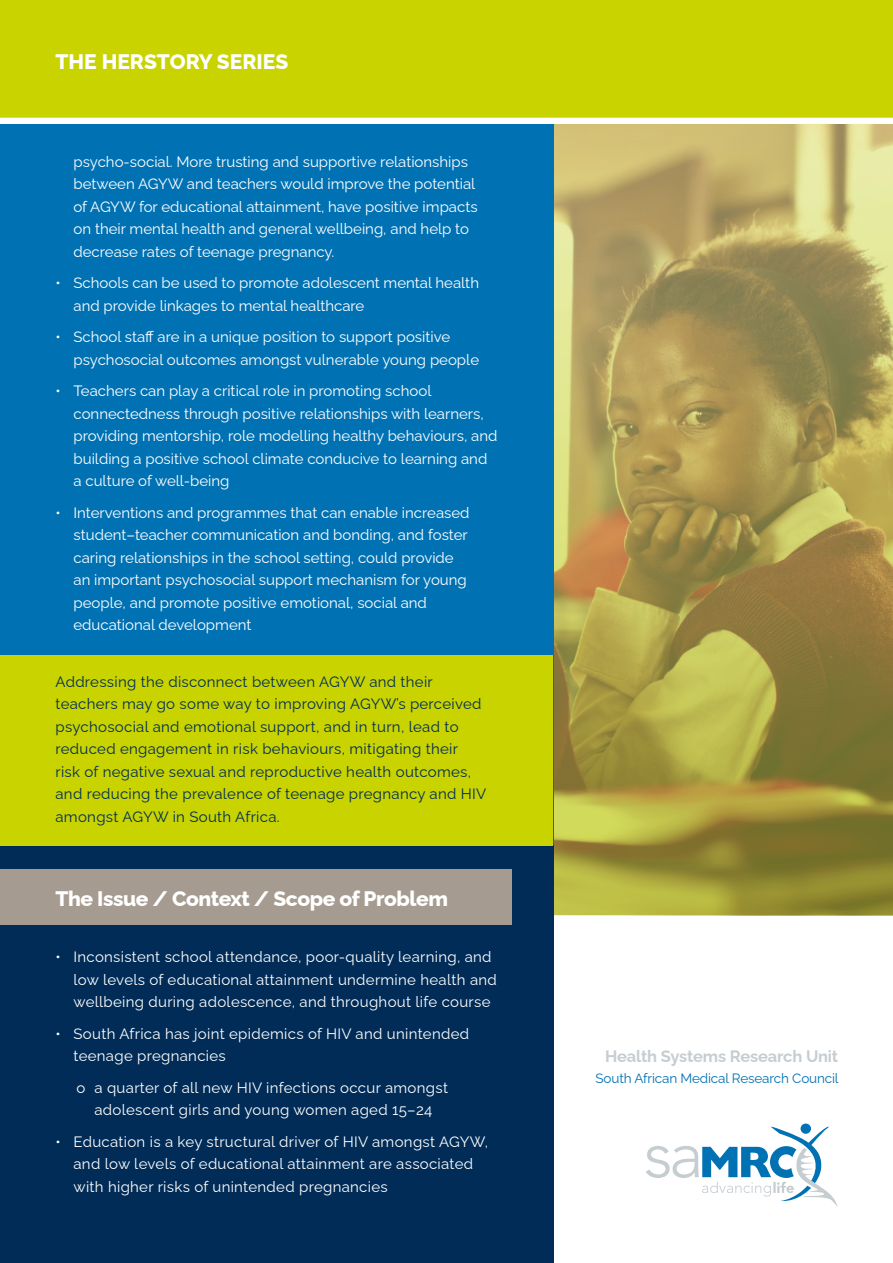
<style>
.page{position:relative;width:893px;height:1263px;background:#fff}
.page>*{position:absolute;margin:0;border:0;box-sizing:border-box;transform-origin:0 0}
.t1{font:800 21px "Raleway";letter-spacing:-.02em;color:#fff}
.t2{font:800 21px "Raleway";color:#fff}
.t3{font:700 16.5px "Raleway";letter-spacing:-.01em;color:#c6cdd1}
.t4{font:15px/22.5px "Raleway";color:#fff}
.t5{font:15px/22.5px "Raleway";letter-spacing:.02em;color:#fff}
.t6{font:15px/22.5px "Raleway";letter-spacing:.02em;color:#002c57}
.t7{font:13.5px "Raleway";letter-spacing:-.01em;color:#0072b4}
</style>
<div class="page">
<svg style="left:553px;top:124px;width:340px;height:791px;background:#a99b52"></svg>
<div style="left:0;top:124px;width:553px;height:722px;background:#0072b4"></div>
<div style="left:0;top:846px;width:553px;height:417px;background:#002c57"></div>
<div style="left:1px;top:656px;width:552px;height:190px;background:#c8d300"></div>
<div style="left:0;top:0;width:893px;height:119px;background:#c8d300"></div>
<div style="left:0;top:118px;width:893px;height:6px;background:#fff"></div>
<svg style="left:646px;top:1125px;width:191px;height:81px"></svg>
<div style="left:800px;top:1123px;width:11px;height:11px;background:#0072b4;border-radius:50%"></div>
<div style="left:0;top:869px;width:511px;height:56px;background:#a69b91"></div>
<h1 class="t2" style="left:56px;top:45px;width:234px">THE HERSTORY SERIES</h1>
<p class="t4" style="left:74px;top:148px;width:406px">psycho-social. More trusting and supportive relationships between AGYW and teachers would improve the potential of AGYW for educational attainment, have positive impacts on their mental health and general wellbeing, and help to decrease rates of teenage pregnancy.</p>
<p class="t4" style="left:74px;top:270px;width:407px;text-indent:-18px">• Schools can be used to promote adolescent mental health and provide linkages to mental healthcare</p>
<p class="t4" style="left:74px;top:324px;width:407px;text-indent:-18px">• School staff are in a unique position to support positive psychosocial outcomes amongst vulnerable young people</p>
<p class="t4" style="left:74px;top:378px;width:425px;text-indent:-18px">• Teachers can play a critical role in promoting school connectedness through positive relationships with learners, providing mentorship, role modelling healthy behaviours, and building a positive school climate conducive to learning and a culture of well-being</p>
<p class="t4" style="left:74px;top:499px;width:398px;text-indent:-18px">• Interventions and programmes that can enable increased student–teacher communication and bonding, and foster caring relationships in the school setting, could provide an important psychosocial support mechanism for young people, and promote positive emotional, social and educational development</p>
<p class="t6" style="left:56px;top:669px;width:432px">Addressing the disconnect between AGYW and their teachers may go some way to improving AGYW’s perceived psychosocial and emotional support, and in turn, lead to reduced engagement in risk behaviours, mitigating their<br>risk of negative sexual and reproductive health outcomes, and reducing the prevalence of teenage pregnancy and HIV amongst AGYW in South Africa.</p>
<h1 class="t1" style="left:56px;top:881px;width:394px">The Issue / Context / Scope of Problem</h1>
<p class="t5" style="left:74px;top:944px;width:425px;text-indent:-18px">• Inconsistent school attendance, poor-quality learning, and low levels of educational attainment undermine health and wellbeing during adolescence, and throughout life course</p>
<p class="t5" style="left:74px;top:1020px;width:397px;text-indent:-18px">• South Africa has joint epidemics of HIV and unintended teenage pregnancies</p>
<p class="t5" style="left:76px;top:1074px;width:373px;text-align:center">o a quarter of all new HIV infections occur amongst adolescent girls and young women aged 15–24</p>
<p class="t5" style="left:74px;top:1128px;width:416px;text-indent:-18px">• Education is a key structural driver of HIV amongst AGYW, and low levels of educational attainment are associated with higher risks of unintended pregnancies</p>
<p class="t3" style="left:605px;top:1043px;width:235px">Health Systems Research Unit</p>
<p class="t7" style="left:596px;top:1067px;width:245px">South African Medical Research Council</p>
</div>
